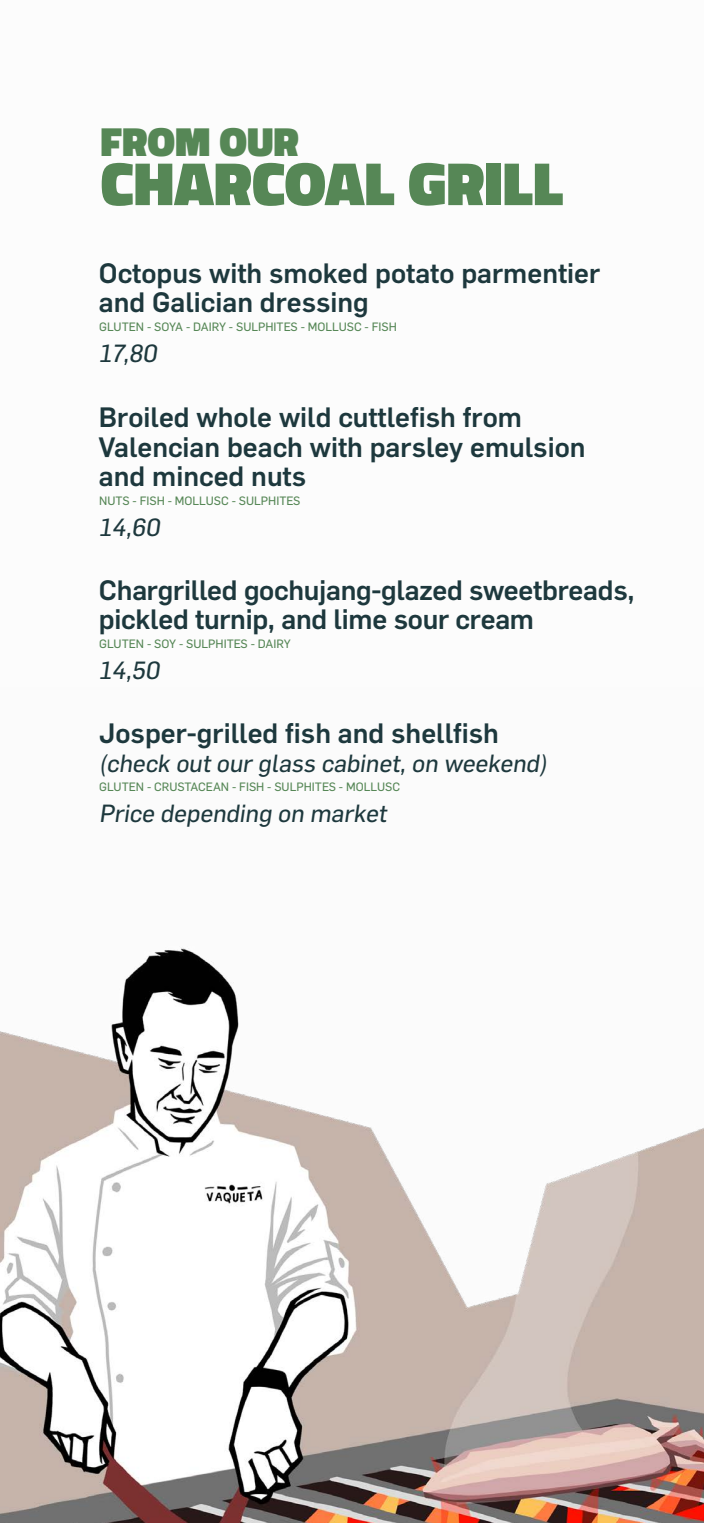
<style>
.page{position:relative;width:704px;height:1523px;background:#fff}
.page>*{position:absolute;margin:0;border:0;box-sizing:border-box;transform-origin:0 0}
.t1{font:900 61.88px "Titillium";color:#568756}
.t2{font:900 41.25px "Titillium";color:#568756}
.t3{font:500 27.5px/29.4px "Flama";color:#1d383d}
.t4{font:24.38px/49.8px "Flama Basic";color:#1d383d}
.t5{font:11.88px "Flama Basic";color:#568756}
</style>
<div class="page">
<img style="left:0;top:948px;width:703px;height:574px">
<h2 class="t2" style="left:100px;top:111px;width:200px">FROM OUR</h2>
<h1 class="t1" style="left:100px;top:138px;width:464px">CHARCOAL GRILL</h1>
<p class="t3" style="left:99px;top:256px;width:502px">Octopus with smoked potato parmentier and Galician dressing</p>
<p class="t4" style="left:99px;top:327px;width:63px">17,80</p>
<p class="t5" style="left:99px;top:318px;width:299px">GLUTEN - SOYA - DAIRY - SULPHITES - MOLLUSC - FISH</p>
<p class="t3" style="left:99px;top:401px;width:487px">Broiled whole wild cuttlefish from<br>Valencian beach with parsley emulsion and minced nuts</p>
<p class="t4" style="left:99px;top:501px;width:66px">14,60</p>
<p class="t5" style="left:99px;top:492px;width:203px">NUTS - FISH - MOLLUSC - SULPHITES</p>
<p class="t3" style="left:99px;top:573px;width:537px">Chargrilled gochujang-glazed sweetbreads, pickled turnip, and lime sour cream</p>
<p class="t4" style="left:99px;top:644px;width:66px">14,50</p>
<p class="t5" style="left:99px;top:635px;width:193px">GLUTEN - SOY - SULPHITES - DAIRY</p>
<p class="t3" style="left:99px;top:716px;width:401px">Josper-grilled fish and shellfish</p>
<p class="t4" style="left:99px;top:737px;width:453px">(check out our glass cabinet, on weekend)<br>Price depending on market</p>
<p class="t5" style="left:99px;top:778px;width:302px">GLUTEN - CRUSTACEAN - FISH - SULPHITES - MOLLUSC</p>
</div>
